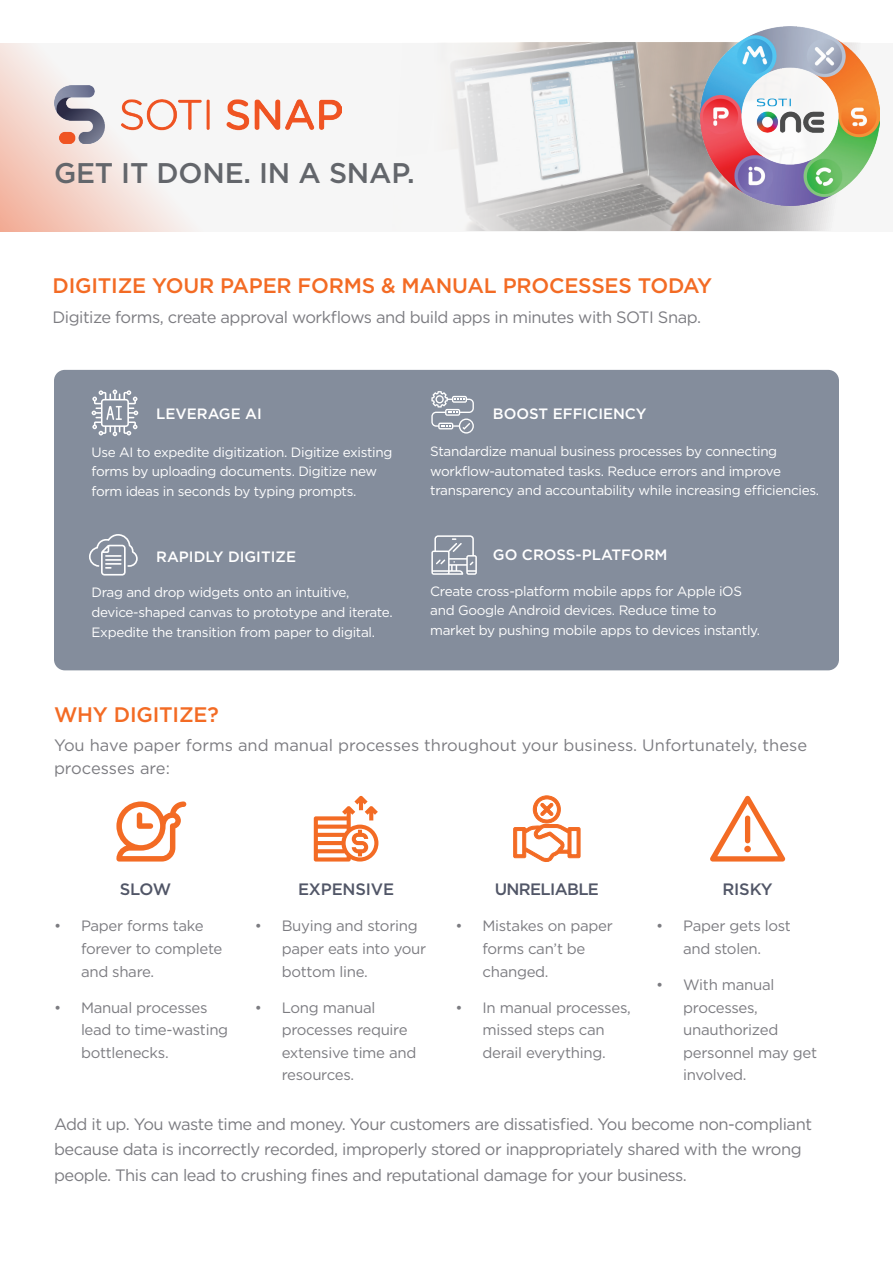
<style>
.page{position:relative;width:893px;height:1263px;background:#fff}
.page>*{position:absolute;margin:0;border:0;box-sizing:border-box;transform-origin:0 0}
.t1{font:500 28.35px "Gotham";letter-spacing:-.01em;color:#63666b}
.t2{font:500 21px "Gotham";letter-spacing:-.01em;color:#f36b24}
.t3{font:16.5px/25.5px "Gotham";letter-spacing:-.03em;color:#7c7c81}
.t4{font:16.5px/22.5px "Gotham";color:#7c7c81}
.t5{font:500 16.5px "Gotham";letter-spacing:-.025em;color:#515667}
.t6{font:15px/22.5px "Gotham";letter-spacing:-.02em;color:#7c7c81}
.t7{font:500 15px "Gotham";color:#fff}
.t8{font:13.5px/19.5px "Gotham";letter-spacing:-.025em;color:#fff}
</style>
<div class="page">
<div style="left:54px;top:370px;width:785px;height:300px;background:#848d9c;border-radius:11px"></div>
<svg style="left:89px;top:534px;width:49px;height:42px"></svg>
<svg style="left:431px;top:535px;width:46px;height:40px"></svg>
<svg style="left:431px;top:391px;width:43px;height:43px"></svg>
<svg style="left:0;top:43px;width:880px;height:188px;fill:#f6f5f5"></svg>
<img style="left:701px;top:27px;width:178px;height:178px">
<img style="left:54px;top:86px;width:287px;height:58px">
<svg style="left:92px;top:390px;width:46px;height:46px"></svg>
<svg style="left:710px;top:796px;width:75px;height:65px"></svg>
<div style="left:745px;top:815px;width:5px;height:28px;background:#f36b24;border-radius:3px"></div>
<div style="left:744px;top:846px;width:7px;height:6px;background:#f36b24;border-radius:50%"></div>
<svg style="left:116px;top:801px;width:70px;height:60px"></svg>
<svg style="left:513px;top:795px;width:68px;height:67px"></svg>
<svg style="left:314px;top:796px;width:64px;height:65px"></svg>
<p class="t1" style="left:54px;top:154px;width:362px">GET IT DONE. IN A SNAP.</p>
<p class="t2" style="left:52px;top:272px;width:661px">DIGITIZE YOUR PAPER FORMS &amp; MANUAL PROCESSES TODAY</p>
<p class="t3" style="left:52px;top:304px;width:650px">Digitize forms, create approval workflows and build apps in minutes with SOTI Snap.</p>
<p class="t7" style="left:156px;top:403px;width:107px">LEVERAGE AI</p>
<p class="t7" style="left:493px;top:403px;width:155px">BOOST EFFICIENCY</p>
<p class="t8" style="left:92px;top:442px;width:302px">Use AI to expedite digitization. Digitize existing forms by uploading documents. Digitize new form ideas in seconds by typing prompts.</p>
<p class="t8" style="left:430px;top:441px;width:390px">Standardize manual business processes by connecting workflow-automated tasks. Reduce errors and improve transparency and accountability while increasing efficiencies.</p>
<p class="t7" style="left:156px;top:546px;width:141px">RAPIDLY DIGITIZE</p>
<p class="t7" style="left:493px;top:545px;width:176px">GO CROSS-PLATFORM</p>
<p class="t8" style="left:92px;top:583px;width:303px">Drag and drop widgets onto an intuitive, device-shaped canvas to prototype and iterate.<br>Expedite the transition from paper to digital.</p>
<p class="t8" style="left:430px;top:581px;width:331px">Create cross-platform mobile apps for Apple iOS and Google Android devices. Reduce time to market by pushing mobile apps to devices instantly.</p>
<p class="t2" style="left:54px;top:701px;width:166px">WHY DIGITIZE?</p>
<p class="t4" style="left:54px;top:734px;width:755px">You have paper forms and manual processes throughout your business. Unfortunately, these processes are:</p>
<p class="t5" style="left:120px;top:879px;width:53px">SLOW</p>
<p class="t6" style="left:81px;top:914px;width:143px;text-indent:-27px">• Paper forms take forever to complete and share.</p>
<p class="t6" style="left:81px;top:995px;width:149px;text-indent:-27px">• Manual processes lead to time-wasting bottlenecks.</p>
<p class="t5" style="left:298px;top:879px;width:98px">EXPENSIVE</p>
<p class="t6" style="left:282px;top:914px;width:146px;text-indent:-27px">• Buying and storing paper eats into your bottom line.</p>
<p class="t6" style="left:282px;top:995px;width:136px;text-indent:-27px">• Long manual processes require extensive time and resources.</p>
<p class="t5" style="left:495px;top:879px;width:106px">UNRELIABLE</p>
<p class="t6" style="left:482px;top:914px;width:132px;text-indent:-27px">• Mistakes on paper forms can’t be changed.</p>
<p class="t6" style="left:455px;top:995px;width:177px;text-align:center">• In manual processes, missed steps can<br>derail everything.</p>
<p class="t5" style="left:722px;top:879px;width:52px">RISKY</p>
<p class="t6" style="left:656px;top:914px;width:136px;text-align:center">• Paper gets lost and stolen.</p>
<p class="t6" style="left:683px;top:973px;width:135px;text-indent:-27px">• With manual processes, unauthorized personnel may get involved.</p>
<p class="t3" style="left:54px;top:1111px;width:759px">Add it up. You waste time and money. Your customers are dissatisfied. You become non-compliant because data is incorrectly recorded, improperly stored or inappropriately shared with the wrong people. This can lead to crushing fines and reputational damage for your business.</p>
</div>
